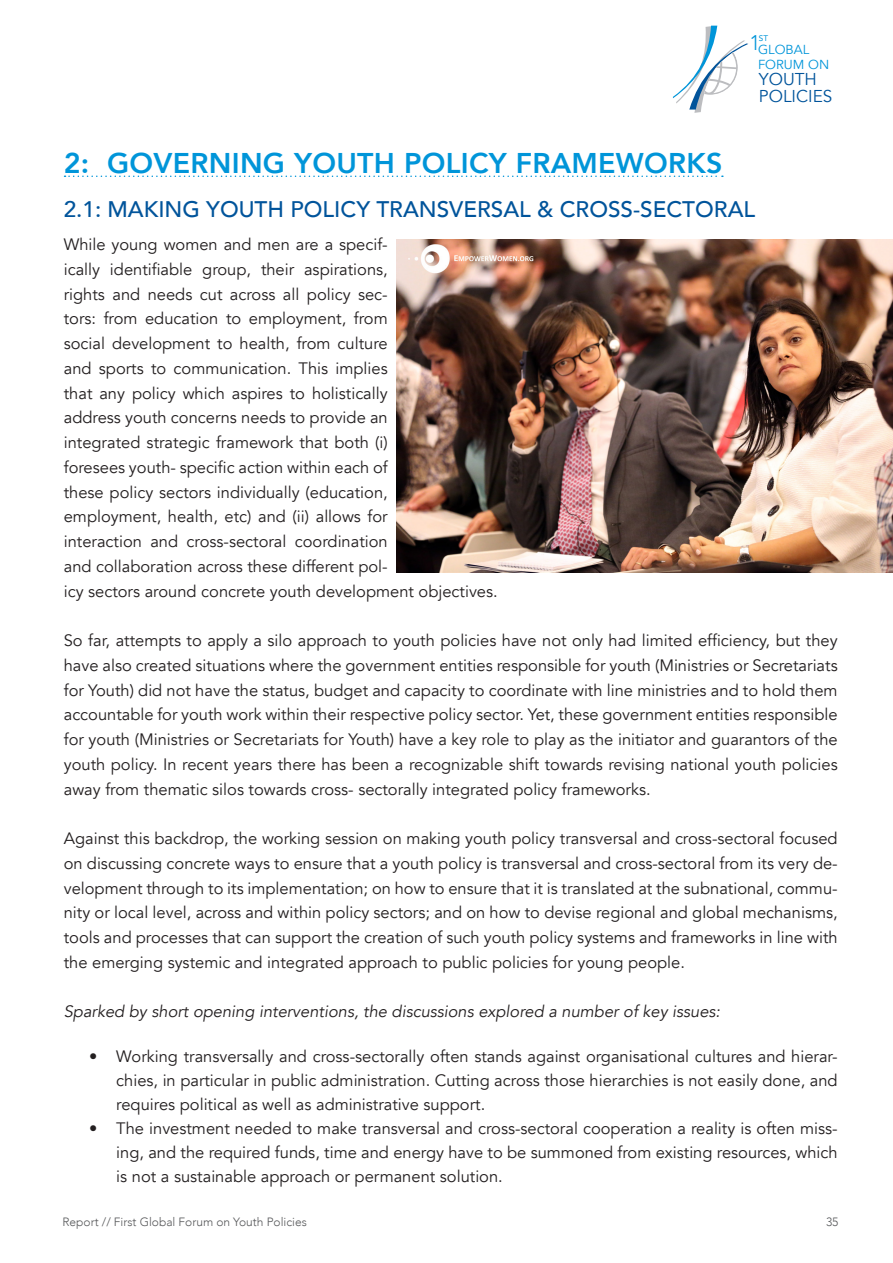
<style>
.page{position:relative;width:893px;height:1263px;background:#fff}
.page>*{position:absolute;margin:0;border:0;box-sizing:border-box;transform-origin:0 0}
.Headline_1{font:800 28.5px "Avenir";letter-spacing:.01em;color:#0095d9}
.Headline_2{font:500 22.5px "Avenir";color:#01549b}
.t1{font:300 21.15px "Avenir";color:#0095d9}
.t2{font:17.1px/17.1px "Avenir";color:#01549b}
.t3{font:16.5px/24.8px "Avenir";color:#231f20;text-align:justify}
.t4{font:italic 16.5px "Avenir";color:#231f20}
.t5{font:13.05px/14.7px "Avenir";color:#0095d9}
.t6{font:300 12px "Avenir";color:#57585a}
.t7{font:8.1px "Avenir";color:#0095d9}
</style>
<div class="page">
<svg style="left:673px;top:26px;width:75px;height:87px"></svg>
<svg style="left:65px;top:176px;width:658px;height:1px"></svg>
<img style="left:396px;top:240px;width:497px;height:332px">
<p class="t1" style="left:749px;top:30px;width:13px">1</p>
<p class="t7" style="left:759px;top:31px;width:11px">ST</p>
<p class="t5" style="left:758px;top:42px;width:73px">GLOBAL<br>FORUM ON</p>
<p class="t2" style="left:759px;top:71px;width:75px">YOUTH<br>POLICIES</p>
<p class="Headline_1" style="left:64px;top:141px;width:660px">2: GOVERNING YOUTH POLICY FRAMEWORKS</p>
<p class="Headline_2" style="left:64px;top:190px;width:693px">2.1: MAKING YOUTH POLICY TRANSVERSAL &amp; CROSS-SECTORAL</p>
<p class="t3" style="left:64px;top:232px;width:435px;text-align:left">While young women and men are a specif-<br>ically identifiable group, their aspirations,<br>rights and needs cut across all policy sec-<br>tors: from education to employment, from<br>social development to health, from culture<br>and sports to communication. This implies<br>that any policy which aspires to holistically<br>address youth concerns needs to provide an<br>integrated strategic framework that both (i)<br>foresees youth- specific action within each of<br>these policy sectors individually (education,<br>employment, health, etc) and (ii) allows for<br>interaction and cross-sectoral coordination<br>and collaboration across these different pol-<br>icy sectors around concrete youth development objectives.</p>
<p class="t3" style="left:64px;top:628px;width:775px">So far, attempts to apply a silo approach to youth policies have not only had limited efficiency, but they have also created situations where the government entities responsible for youth (Ministries or Secretariats for Youth) did not have the status, budget and capacity to coordinate with line ministries and to hold them accountable for youth work within their respective policy sector. Yet, these government entities responsible for youth (Ministries or Secretariats for Youth) have a key role to play as the initiator and guarantors of the youth policy. In recent years there has been a recognizable shift towards revising national youth policies away from thematic silos towards cross- sectorally integrated policy frameworks.</p>
<p class="t3" style="left:64px;top:826px;width:775px">Against this backdrop, the working session on making youth policy transversal and cross-sectoral focused on discussing concrete ways to ensure that a youth policy is transversal and cross-sectoral from its very de&shy;velopment through to its implementation; on how to ensure that it is translated at the subnational, commu&shy;nity or local level, across and within policy sectors; and on how to devise regional and global mechanisms, tools and processes that can support the creation of such youth policy systems and frameworks in line with the emerging systemic and integrated approach to public policies for young people.</p>
<p class="t4" style="left:64px;top:1002px;width:658px">Sparked by short opening interventions, the discussions explored a number of key issues:</p>
<p class="t3" style="left:116px;top:1045px;width:723px;line-height:24px;text-indent:-27px">• Working transversally and cross-sectorally often stands against organisational cultures and hierar&shy;chies, in particular in public administration. Cutting across those hierarchies is not easily done, and requires political as well as administrative support.</p>
<p class="t3" style="left:116px;top:1117px;width:723px;line-height:24px;text-indent:-27px">• The investment needed to make transversal and cross-sectoral cooperation a reality is often miss&shy;ing, and the required funds, time and energy have to be summoned from existing resources, which is not a sustainable approach or permanent solution.</p>
<p class="t6" style="left:63px;top:1215px;width:246px">Report // First Global Forum on Youth Policies</p>
<p class="t6" style="left:826px;top:1215px;width:14px">35</p>
</div>
